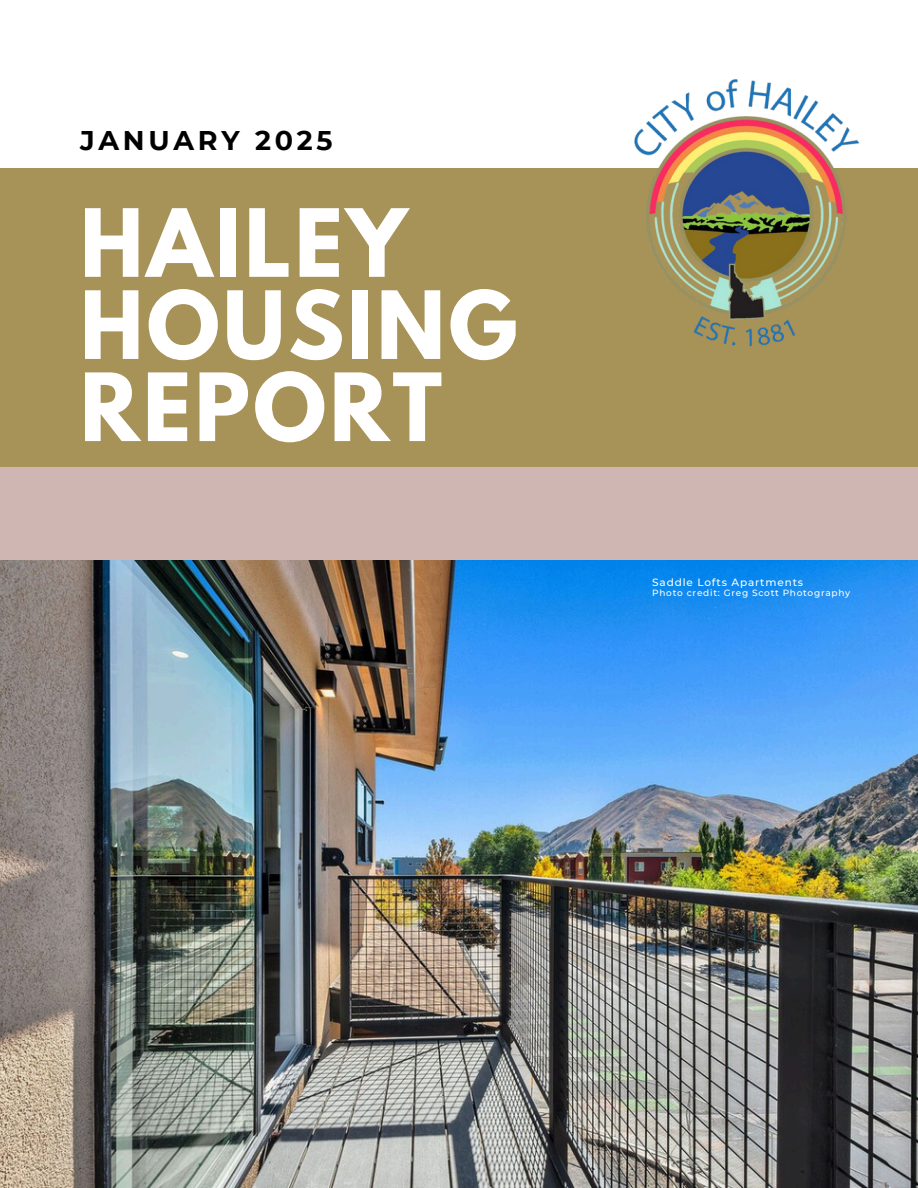
<style>
.page{position:relative;width:918px;height:1188px;background:#fff}
.page>*{position:absolute;margin:0;border:0;box-sizing:border-box;transform-origin:0 0}
.t1{font:700 83.25px/82.2px "League Spartan";letter-spacing:.04em;color:#fff}
.t2{font:700 27px "Montserrat";letter-spacing:.14em;color:#000}
.t3{font:500 10.5px "Montserrat";letter-spacing:.08em;color:#fff}
.t4{font:500 9px "Montserrat";letter-spacing:.08em;color:#fff}
</style>
<div class="page">
<div style="left:0;top:168px;width:918px;height:323px;background:#a79258"></div>
<img style="left:634px;top:79px;width:226px;height:267px">
<div style="left:0;top:467px;width:918px;height:115px;background:#cfb6b3"></div>
<img style="left:0;top:560px;width:918px;height:628px">
<h2 class="t2" style="left:80px;top:124px;width:254px">JANUARY 2025</h2>
<p class="t1" style="left:80px;top:213px;width:439px">HAILEY<br>HOUSING<br>REPORT</p>
<h1 class="t3" style="left:652px;top:576px;width:152px">Saddle Lofts Apartments</h1>
<p class="t4" style="left:652px;top:587px;width:200px">Photo credit: Greg Scott Photography</p>
</div>
